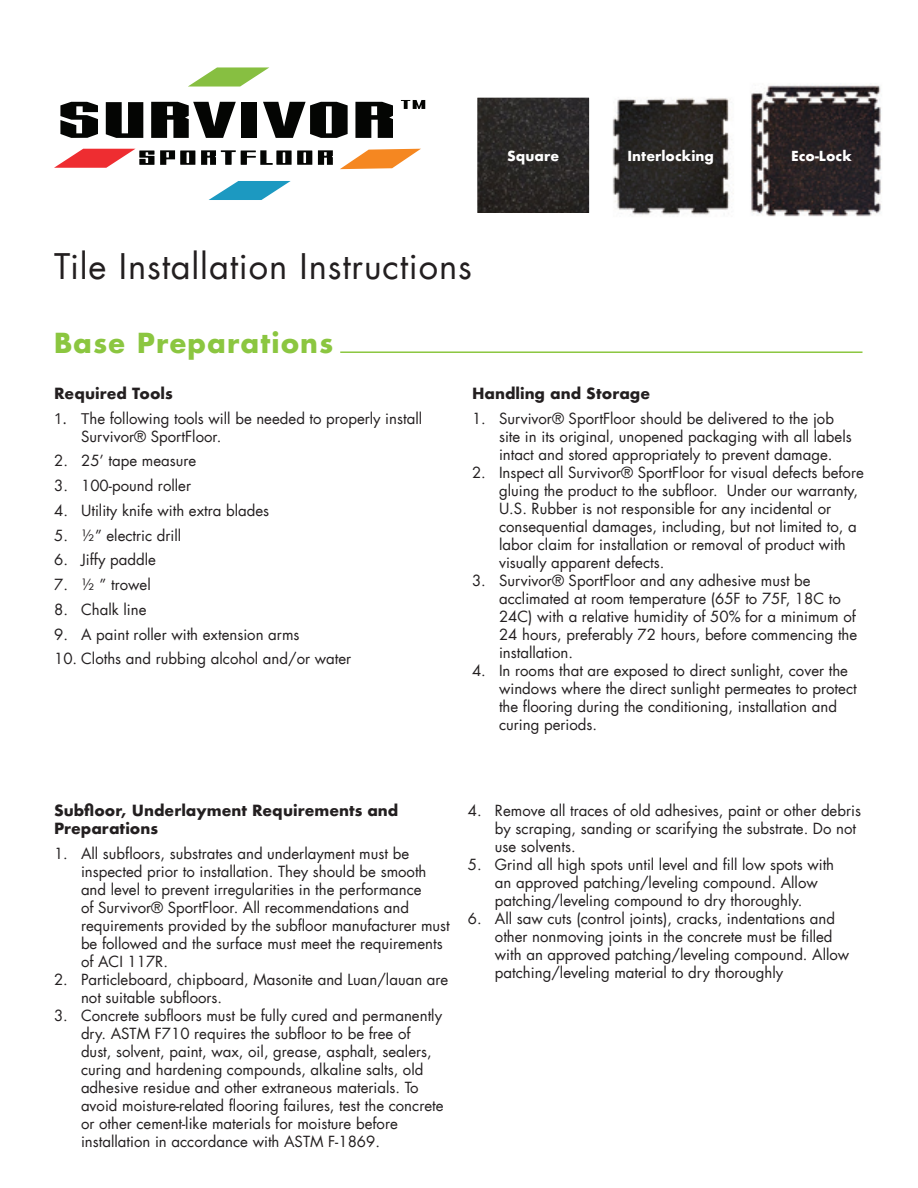
<style>
.page{position:relative;width:918px;height:1188px;background:#fff}
.page>*{position:absolute;margin:0;border:0;box-sizing:border-box;transform-origin:0 0}
.t1{font:34.5px "Futura LT";letter-spacing:.025em;color:#231f20}
.Headers{font:700 27px "Futura LT";letter-spacing:.05em;color:#8bc640}
.t2{font:15px/18px "Futura LT";color:#231f20}
.t3{font:700 15px/18px "Futura";color:#231f20}
.t4{font:700 13.5px "Futura";color:#fff}
.s1{font-family:"Open Sans"}
</style>
<div class="page">
<hr style="left:340px;top:351px;width:522px;height:2px;background:#8bc640">
<svg style="left:60px;top:102px;width:38px;height:36px"></svg>
<svg style="left:106px;top:102px;width:37px;height:36px"></svg>
<svg style="left:151px;top:102px;width:85px;height:36px"></svg>
<div style="left:242px;top:102px;width:15px;height:36px;background:#040503"></div>
<svg style="left:263px;top:102px;width:85px;height:36px"></svg>
<svg style="left:355px;top:102px;width:38px;height:36px"></svg>
<svg style="left:401px;top:100px;width:24px;height:9px"></svg>
<svg style="left:318px;top:150px;width:15px;height:15px"></svg>
<svg style="left:201px;top:150px;width:111px;height:15px"></svg>
<svg style="left:54px;top:149px;width:141px;height:19px"></svg>
<svg style="left:188px;top:67px;width:81px;height:20px"></svg>
<svg style="left:340px;top:149px;width:81px;height:20px"></svg>
<svg style="left:209px;top:181px;width:82px;height:19px"></svg>
<img style="left:750px;top:83px;width:132px;height:134px">
<img style="left:477px;top:98px;width:112px;height:115px">
<img style="left:612px;top:98px;width:122px;height:117px">
<p class="t1" style="left:54px;top:244px;width:419px">Tile Installation Instructions</p>
<p class="Headers" style="left:54px;top:325px;width:281px">Base Preparations</p>
<p class="t4" style="left:507px;top:146px;width:54px">Square</p>
<p class="t4" style="left:628px;top:146px;width:88px">Interlocking</p>
<p class="t4" style="left:791px;top:146px;width:62px">Eco-Lock</p>
<p class="t3" style="left:54px;top:384px;width:120px">Required Tools</p>
<p class="t2" style="left:81px;top:409px;width:343px;text-indent:-27px"><span class="s1">1. T</span>he following tools will be needed to properly install<br>Survivor® SportFloor.</p>
<p class="t2" style="left:54px;top:452px;width:144px">2. 25’ tape measure</p>
<p class="t2" style="left:54px;top:477px;width:138px">3. 100-pound roller</p>
<p class="t2" style="left:54px;top:501px;width:217px">4. Utility knife with extra blades</p>
<p class="t2" style="left:54px;top:526px;width:129px">5. ½” electric drill</p>
<p class="t2" style="left:54px;top:551px;width:103px">6. Jiffy paddle</p>
<p class="t2" style="left:54px;top:576px;width:98px">7. ½ ” trowel</p>
<p class="t2" style="left:54px;top:600px;width:94px">8. Chalk line</p>
<p class="t2" style="left:54px;top:625px;width:247px">9. A paint roller with extension arms</p>
<p class="t2" style="left:54px;top:650px;width:299px">10. Cloths and rubbing alcohol and/or water</p>
<p class="t3" style="left:472px;top:384px;width:180px">Handling and Storage</p>
<p class="t2" style="left:499px;top:409px;width:354px;text-indent:-27px">1. Survivor® SportFloor should be delivered to the job site in its original, unopened packaging with all labels intact and stored appropriately to prevent damage.</p>
<p class="t2" style="left:499px;top:463px;width:366px;text-indent:-27px">2. Inspect all Survivor® SportFloor for visual defects before gluing the product to the subfloor. Under our warranty, U.S. Rubber is not responsible for any incidental or consequential damages, including, but not limited to, a labor claim for installation or removal of product with visually apparent defects.</p>
<p class="t2" style="left:499px;top:571px;width:360px;text-indent:-27px">3. Survivor® SportFloor and any adhesive must be acclimated at room temperature (65F to 75F, 18C to 24C) with a relative humidity of 50% for a minimum of 24 hours, preferably 72 hours, before commencing the installation.</p>
<p class="t2" style="left:499px;top:661px;width:359px;text-indent:-27px">4. In rooms that are exposed to direct sunlight, cover the windows where the direct sunlight permeates to protect the flooring during the conditioning, installation and curing periods.</p>
<p class="t3" style="left:54px;top:801px;width:346px">Subfloor, Underlayment Requirements and<br>Preparations</p>
<p class="t2" style="left:81px;top:844px;width:370px;text-indent:-27px">1. All subfloors, substrates and underlayment must be inspected prior to installation. They should be smooth and level to prevent irregularities in the performance<br>of Survivor® SportFloor. All recommendations and requirements provided by the subfloor manufacturer must be followed and the surface must meet the requirements of ACI 117R.</p>
<p class="t2" style="left:81px;top:970px;width:369px;text-indent:-27px">2. Particleboard, chipboard, Masonite and Luan/lauan are not suitable subfloors.</p>
<p class="t2" style="left:81px;top:1006px;width:364px;text-indent:-27px">3. Concrete subfloors must be fully cured and permanently dry. ASTM F710 requires the subfloor to be free of dust, solvent, paint, wax, oil, grease, asphalt, sealers, curing and hardening compounds, alkaline salts, old adhesive residue and other extraneous materials. To avoid moisture-related flooring failures, test the concrete or other cement-like materials for moisture before installation in accordance with ASTM F-1869.</p>
<p class="t2" style="left:495px;top:802px;width:368px;text-indent:-27px">4. Remove all traces of old adhesives, paint or other debris by scraping, sanding or scarifying the substrate. Do not use solvents.</p>
<p class="t2" style="left:495px;top:856px;width:341px;text-indent:-27px">5. Grind all high spots until level and fill low spots with an approved patching/leveling compound. Allow patching/leveling compound to dry thoroughly.</p>
<p class="t2" style="left:495px;top:910px;width:356px;text-indent:-27px">6. All saw cuts (control joints), cracks, indentations and other nonmoving joints in the concrete must be filled with an approved patching/leveling compound. Allow patching/leveling material to dry thoroughly</p>
</div>
